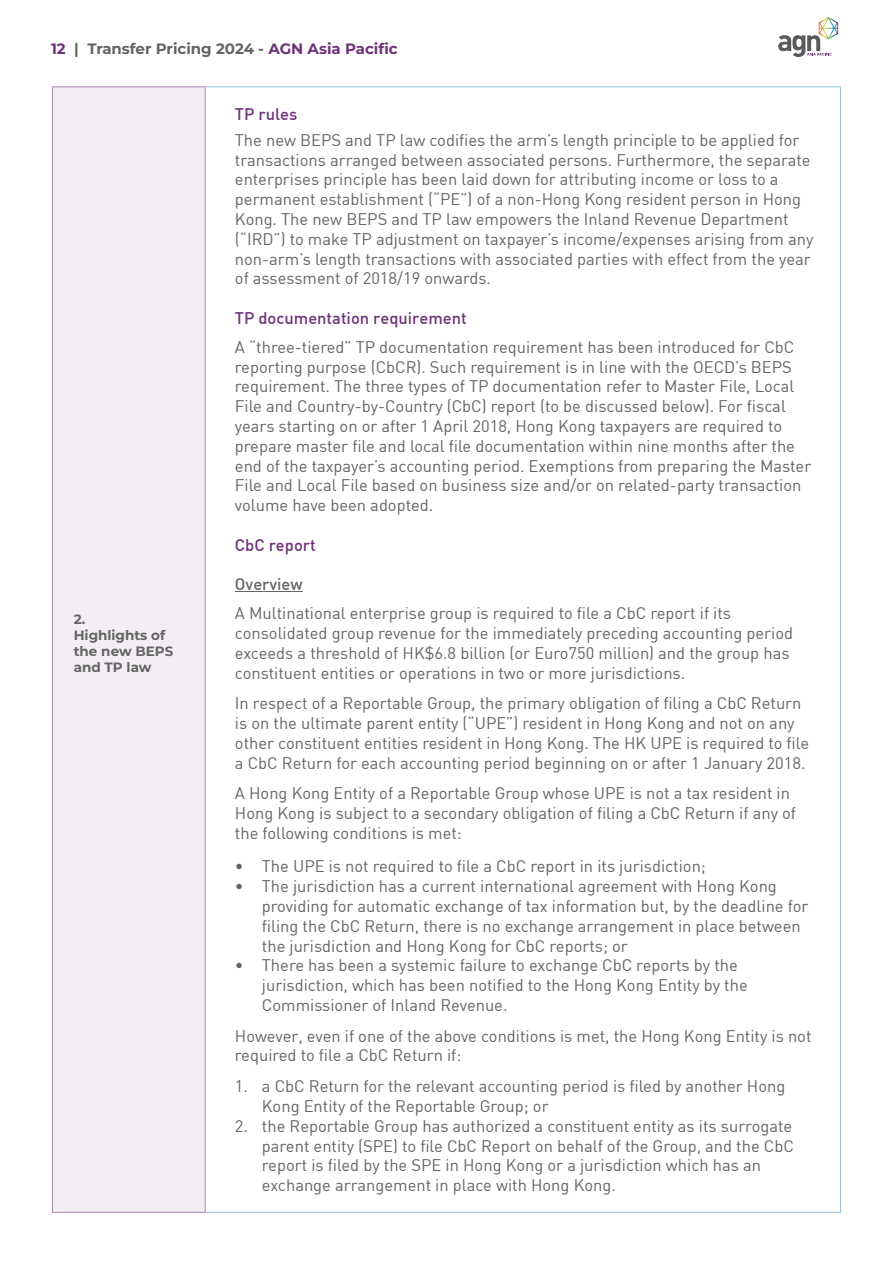
<style>
.page{position:relative;width:893px;height:1263px;background:#fff}
.page>*{position:absolute;margin:0;border:0;box-sizing:border-box;transform-origin:0 0}
.t1{font:16.5px/19.8px "DIN";color:#646464}
.t2{font:500 16.5px "DIN";color:#6f327a}
.t3{font:500 16.5px "DIN";color:#646464}
.t4{font:700 15px "Montserrat";color:#646464}
.t5{font:700 13.5px/16.2px "Montserrat";color:#646464}
.s1{color:#6f327a}
</style>
<div class="page">
<svg style="left:778px;top:17px;width:60px;height:40px"></svg>
<div style="left:52px;top:87px;width:153px;height:1125px;background:#f2eef3"></div>
<hr style="left:206px;top:86px;width:635px;height:1px;background:#95bdd1">
<hr style="left:840px;top:87px;width:1px;height:1125px;background:#95bdd1">
<hr style="left:206px;top:1212px;width:635px;height:1px;background:#95bdd1">
<hr style="left:52px;top:86px;width:154px;height:1px;background:#a989ad">
<hr style="left:52px;top:87px;width:1px;height:1125px;background:#a989ad">
<hr style="left:205px;top:87px;width:1px;height:1125px;background:#a989ad">
<hr style="left:52px;top:1212px;width:154px;height:1px;background:#a989ad">
<hr style="left:235px;top:591px;width:68px;height:1px;background:#646464">
<p class="t4" style="left:51px;top:39px;width:348px"><span class="s1">12</span> | Transfer Pricing 2024 - <span class="s1">AGN Asia Pacific</span></p>
<p class="t5" style="left:74px;top:610px;width:101px">2.<br>Highlights of the new BEPS and TP law</p>
<p class="t2" style="left:235px;top:103px;width:64px">TP rules</p>
<p class="t1" style="left:235px;top:130px;width:580px">The new BEPS and TP law codifies the arm’s length principle to be applied for transactions arranged between associated persons. Furthermore, the separate enterprises principle has been laid down for attributing income or loss to a permanent establishment (“PE”) of a non-Hong Kong resident person in Hong Kong. The new BEPS and TP law empowers the Inland Revenue Department (“IRD”) to make TP adjustment on taxpayer’s income/expenses arising from any non-arm’s length transactions with associated parties with effect from the year of assessment of 2018/19 onwards.</p>
<p class="t2" style="left:235px;top:307px;width:233px">TP documentation requirement</p>
<p class="t1" style="left:235px;top:337px;width:578px">A “three-tiered” TP documentation requirement has been introduced for CbC reporting purpose (CbCR). Such requirement is in line with the OECD’s BEPS requirement. The three types of TP documentation refer to Master File, Local File and Country-by-Country (CbC) report (to be discussed below). For fiscal years starting on or after 1 April 2018, Hong Kong taxpayers are required to prepare master file and local file documentation within nine months after the end of the taxpayer’s accounting period. Exemptions from preparing the Master File and Local File based on business size and/or on related-party transaction volume have been adopted.</p>
<p class="t2" style="left:235px;top:534px;width:82px">CbC report</p>
<p class="t3" style="left:235px;top:574px;width:69px">Overview</p>
<p class="t1" style="left:235px;top:603px;width:560px">A Multinational enterprise group is required to file a CbC report if its consolidated group revenue for the immediately preceding accounting period exceeds a threshold of HK$6.8 billion (or Euro750 million) and the group has constituent entities or operations in two or more jurisdictions.</p>
<p class="t1" style="left:235px;top:693px;width:576px">In respect of a Reportable Group, the primary obligation of filing a CbC Return is on the ultimate parent entity (“UPE”) resident in Hong Kong and not on any other constituent entities resident in Hong Kong. The HK UPE is required to file a CbC Return for each accounting period beginning on or after 1 January 2018.</p>
<p class="t1" style="left:235px;top:783px;width:563px">A Hong Kong Entity of a Reportable Group whose UPE is not a tax resident in<br>Hong Kong is subject to a secondary obligation of filing a CbC Return if any of the following conditions is met:</p>
<p class="t1" style="left:235px;top:856px;width:472px">• The UPE is not required to file a CbC report in its jurisdiction;</p>
<p class="t1" style="left:262px;top:876px;width:548px;text-indent:-27px">• The jurisdiction has a current international agreement with Hong Kong providing for automatic exchange of tax information but, by the deadline for filing the CbC Return, there is no exchange arrangement in place between the jurisdiction and Hong Kong for CbC reports; or</p>
<p class="t1" style="left:262px;top:955px;width:487px;text-indent:-27px">• There has been a systemic failure to exchange CbC reports by the jurisdiction, which has been notified to the Hong Kong Entity by the<br>Commissioner of Inland Revenue.</p>
<p class="t1" style="left:235px;top:1025px;width:578px">However, even if one of the above conditions is met, the Hong Kong Entity is not required to file a CbC Return if:</p>
<p class="t1" style="left:262px;top:1076px;width:525px;text-indent:-27px">1. a CbC Return for the relevant accounting period is filed by another Hong<br>Kong Entity of the Reportable Group; or</p>
<p class="t1" style="left:262px;top:1115px;width:533px;text-indent:-27px">2. the Reportable Group has authorized a constituent entity as its surrogate parent entity (SPE) to file CbC Report on behalf of the Group, and the CbC report is filed by the SPE in Hong Kong or a jurisdiction which has an exchange arrangement in place with Hong Kong.</p>
</div>
